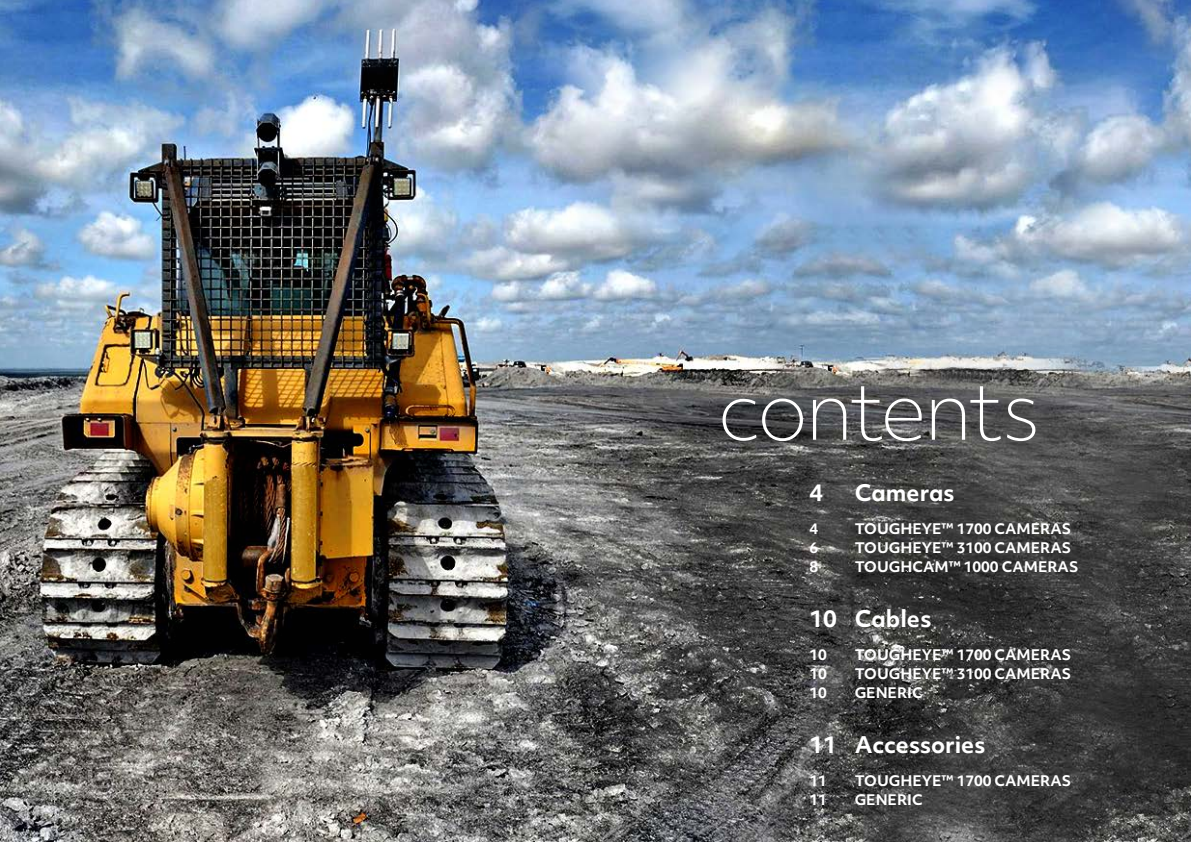
<style>
.page{position:relative;width:1191px;height:842px;background:#fff}
.page>*{position:absolute;margin:0;border:0;box-sizing:border-box;transform-origin:0 0}
.t1{font:100 83px "Objektiv Mk 2";letter-spacing:-.04em;color:#fff}
.t2{font:700 22px "Objektiv Mk 2";color:#fff}
.t3{font:700 14px "Objektiv Mk 2";color:#fff}
</style>
<div class="page">
<img style="left:0;top:0;width:1191px;height:842px">
<h1 class="t1" style="left:717px;top:352px;width:324px">contents</h1>
<h2 class="t2" style="left:809px;top:477px;width:15px">4</h2>
<h2 class="t2" style="left:854px;top:477px;width:101px">Cameras</h2>
<p class="t3" style="left:809px;top:519px;width:10px">4</p>
<p class="t3" style="left:854px;top:519px;width:218px">TOUGHEYE™ 1700 CAMERAS</p>
<p class="t3" style="left:809px;top:538px;width:10px">6</p>
<p class="t3" style="left:854px;top:538px;width:218px">TOUGHEYE™ 3100 CAMERAS</p>
<p class="t3" style="left:809px;top:557px;width:10px">8</p>
<p class="t3" style="left:854px;top:557px;width:225px">TOUGHCAM™ 1000 CAMERAS</p>
<h2 class="t2" style="left:809px;top:603px;width:123px">10 Cables</h2>
<p class="t3" style="left:809px;top:645px;width:19px">10</p>
<p class="t3" style="left:854px;top:645px;width:218px">TOUGHEYE™ 1700 CAMERAS</p>
<p class="t3" style="left:809px;top:664px;width:19px">10</p>
<p class="t3" style="left:854px;top:664px;width:218px">TOUGHEYE™ 3100 CAMERAS</p>
<p class="t3" style="left:809px;top:683px;width:19px">10</p>
<p class="t3" style="left:854px;top:683px;width:69px">GENERIC</p>
<h2 class="t2" style="left:809px;top:729px;width:178px">11 Accessories</h2>
<p class="t3" style="left:809px;top:771px;width:19px">11</p>
<p class="t3" style="left:854px;top:771px;width:218px">TOUGHEYE™ 1700 CAMERAS</p>
<p class="t3" style="left:809px;top:790px;width:19px">11</p>
<p class="t3" style="left:854px;top:790px;width:69px">GENERIC</p>
</div>
